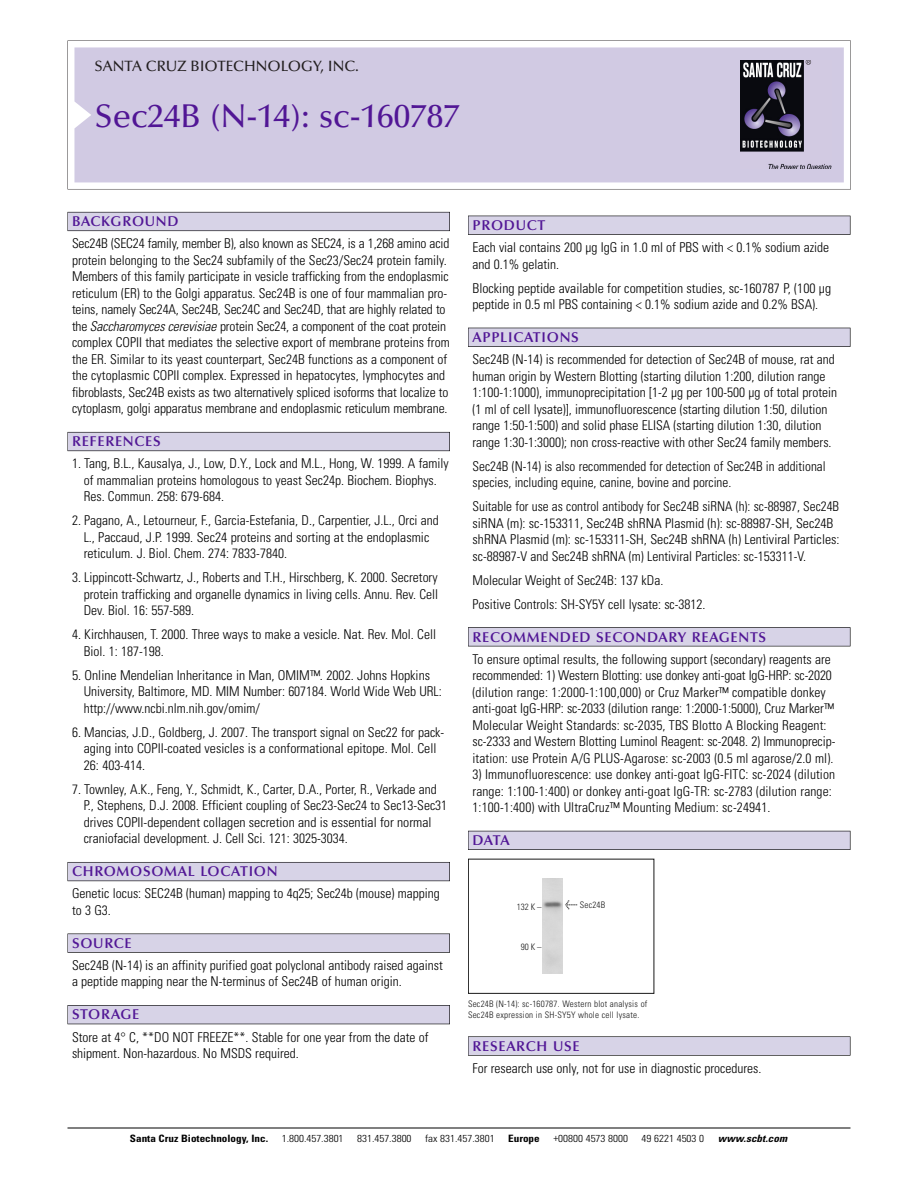
<style>
.page{position:relative;width:918px;height:1188px;background:#fff}
.page>*{position:absolute;margin:0;border:0;box-sizing:border-box;transform-origin:0 0}
.t1{font:500 33px "Optima";color:#511695}
.t2{font:500 15px "Optima";color:#231f20}
.t3{font:600 14.25px "Optima";letter-spacing:.05em;color:#511695}
.t4{font:300 condensed 13.5px/16.5px "Univers";color:#000}
.t5{font:300 condensed 10.2px "Univers";color:#000;scale:1.1 1}
.t6{font:700 condensed 10.2px "Univers";color:#000;scale:1.1 1}
.t7{font:italic 700 condensed 10.2px "Univers";letter-spacing:.005em;color:#000;scale:1.1 1}
.t8{font:9px/10.5px "Univers Condensed Light+YJSIFU";letter-spacing:.025em;color:#191919}
.s1{font-style:italic}
.s2{font-family:"Meta Plus Book Roman+PSGRVO";font-size:10.5px}
</style>
<div class="page">
<svg style="left:68px;top:40px;width:783px;height:149px"></svg>
<div style="left:74px;top:47px;width:770px;height:135px;background:#d1cae3"></div>
<img style="left:741px;top:60px;width:90px;height:108px">
<div style="left:68px;top:212px;width:382px;height:19px;background:#66646e"></div>
<div style="left:68px;top:212px;width:381px;height:18px;background:#d7d3e7"></div>
<div style="left:68px;top:432px;width:382px;height:19px;background:#66646d"></div>
<div style="left:68px;top:433px;width:381px;height:18px;background:#d7d3e7"></div>
<div style="left:68px;top:862px;width:382px;height:19px;background:#5b5961"></div>
<div style="left:68px;top:863px;width:381px;height:18px;background:#d7d3e7"></div>
<div style="left:68px;top:934px;width:382px;height:19px;background:#575759"></div>
<div style="left:68px;top:934px;width:381px;height:18px;background:#d7d3e7"></div>
<div style="left:68px;top:1005px;width:382px;height:19px;background:#525158"></div>
<div style="left:68px;top:1006px;width:381px;height:18px;background:#d7d3e7"></div>
<div style="left:468px;top:216px;width:382px;height:19px;background:#525155"></div>
<div style="left:468px;top:216px;width:382px;height:18px;background:#d7d3e7"></div>
<div style="left:468px;top:328px;width:382px;height:19px;background:#515055"></div>
<div style="left:468px;top:328px;width:382px;height:18px;background:#d7d3e7"></div>
<div style="left:468px;top:627px;width:382px;height:19px;background:#545357"></div>
<div style="left:468px;top:628px;width:382px;height:18px;background:#d7d3e7"></div>
<div style="left:468px;top:831px;width:382px;height:19px;background:#54535a"></div>
<div style="left:468px;top:831px;width:382px;height:18px;background:#d7d3e7"></div>
<div style="left:468px;top:1036px;width:382px;height:20px;background:#666"></div>
<div style="left:468px;top:1037px;width:382px;height:18px;background:#d7d3e7"></div>
<hr style="left:68px;top:1128px;width:782px;height:1px;background:#000">
<div style="left:468px;top:859px;width:186px;height:135px;border:1px solid #191919"></div>
<img style="left:543px;top:879px;width:20px;height:95px">
<p class="t2" style="left:94px;top:61px;width:266px">SANTA CRUZ BIOTECHNOLOGY, INC.</p>
<h1 class="t1" style="left:94px;top:103px;width:367px">Sec24B (N-14): sc-160787</h1>
<p class="t3" style="left:72px;top:216px;width:108px">BACKGROUND</p>
<p class="t4" style="left:72px;top:236px;width:379px">Sec24B (SEC24 family, member B), also known as SEC24, is a 1,268 amino acid protein belonging to the Sec24 subfamily of the Sec23/Sec24 protein family.<br>Members of this family participate in vesicle trafficking from the endoplasmic reticulum (ER) to the Golgi apparatus. Sec24B is one of four mammalian pro&shy;teins, namely Sec24A, Sec24B, Sec24C and Sec24D, that are highly related to the <span class="s1">Saccharomyces cerevisiae</span> protein Sec24, a component of the coat protein complex COPII that mediates the selective export of membrane proteins from the ER. Similar to its yeast counterpart, Sec24B functions as a component of the cytoplasmic COPII complex. Expressed in hepatocytes, lymphocytes and fibroblasts, Sec24B exists as two alternatively spliced isoforms that localize to cytoplasm, golgi apparatus membrane and endoplasmic reticulum membrane.</p>
<p class="t3" style="left:72px;top:436px;width:90px">REFERENCES</p>
<p class="t4" style="left:84px;top:457px;width:366px;text-indent:-12px">1. Tang, B.L., Kausalya, J., Low, D.Y., Lock and M.L., Hong, W. 1999. A family of mammalian proteins homologous to yeast Sec24p. Biochem. Biophys.<br>Res. Commun. 258: 679-684.</p>
<p class="t4" style="left:84px;top:514px;width:357px;text-indent:-12px">2. Pagano, A., Letourneur, F., Garcia-Estefania, D., Carpentier, J.L., Orci and<br>L., Paccaud, J.P. 1999. Sec24 proteins and sorting at the endoplasmic reticulum. J. Biol. Chem. 274: 7833-7840.</p>
<p class="t4" style="left:84px;top:571px;width:356px;text-align:justify;text-indent:-12px">3. Lippincott-Schwartz, J., Roberts and T.H., Hirschberg, K. 2000. Secretory protein trafficking and organelle dynamics in living cells. Annu. Rev. Cell Dev. Biol. 16: 557-589.</p>
<p class="t4" style="left:84px;top:628px;width:354px;text-indent:-12px">4. Kirchhausen, T. 2000. Three ways to make a vesicle. Nat. Rev. Mol. Cell<br>Biol. 1: 187-198.</p>
<p class="t4" style="left:84px;top:668px;width:360px;text-indent:-12px">5. Online Mendelian Inheritance in Man, OMIM™. 2002. Johns Hopkins<br>University, Baltimore, MD. MIM Number: 607184. World Wide Web URL: http://www.ncbi.nlm.nih.gov/omim/</p>
<p class="t4" style="left:84px;top:725px;width:362px;text-indent:-12px">6. Mancias, J.D., Goldberg, J. 2007. The transport signal on Sec22 for pack&shy;aging into COPII-coated vesicles is a conformational epitope. Mol. Cell<br>26: 403-414.</p>
<p class="t4" style="left:84px;top:782px;width:365px;text-indent:-12px">7. Townley, A.K., Feng, Y., Schmidt, K., Carter, D.A., Porter, R., Verkade and P., Stephens, D.J. 2008. Efficient coupling of Sec23-Sec24 to Sec13-Sec31 drives COPII-dependent collagen secretion and is essential for normal craniofacial development. J. Cell Sci. 121: 3025-3034.</p>
<p class="t3" style="left:72px;top:866px;width:207px">CHROMOSOMAL LOCATION</p>
<p class="t4" style="left:72px;top:887px;width:369px">Genetic locus: SEC24B (human) mapping to 4q25; Sec24b (mouse) mapping to 3 G3.</p>
<p class="t3" style="left:72px;top:937px;width:61px">SOURCE</p>
<p class="t4" style="left:72px;top:958px;width:372px">Sec24B (N-14) is an affinity purified goat polyclonal antibody raised against a peptide mapping near the N-terminus of Sec24B of human origin.</p>
<p class="t3" style="left:72px;top:1009px;width:69px">STORAGE</p>
<p class="t4" style="left:72px;top:1030px;width:358px">Store at 4° C, **DO NOT FREEZE**. Stable for one year from the date of shipment. Non-hazardous. No MSDS required.</p>
<p class="t3" style="left:473px;top:219px;width:74px">PRODUCT</p>
<p class="t4" style="left:473px;top:240px;width:358px">Each vial contains 200 µg IgG in 1.0 ml of PBS with &lt; 0.1% sodium azide and 0.1% gelatin.</p>
<p class="t4" style="left:473px;top:281px;width:360px">Blocking peptide available for competition studies, sc-160787 P, (100 µg peptide in 0.5 ml PBS containing &lt; 0.1% sodium azide and 0.2% BSA).</p>
<p class="t3" style="left:473px;top:332px;width:108px">APPLICATIONS</p>
<p class="t4" style="left:473px;top:352px;width:366px">Sec24B (N-14) is recommended for detection of Sec24B of mouse, rat and human origin by Western Blotting (starting dilution 1:200, dilution range 1:100-1:1000), immunoprecipitation [1-2 µg per 100-500 µg of total protein (1 ml of cell lysate)], immunofluorescence (starting dilution 1:50, dilution range 1:50-1:500) and solid phase ELISA (starting dilution 1:30, dilution range 1:30-1:3000); non cross-reactive with other Sec24 family members.</p>
<p class="t4" style="left:473px;top:459px;width:355px">Sec24B (N-14) is also recommended for detection of Sec24B in additional species, including equine, canine, bovine and porcine.</p>
<p class="t4" style="left:473px;top:499px;width:369px">Suitable for use as control antibody for Sec24B siRNA (h): sc-88987, Sec24B siRNA (m): sc-153311, Sec24B shRNA Plasmid (h): sc-88987-SH, Sec24B shRNA Plasmid (m): sc-153311-SH, Sec24B shRNA (h) Lentiviral Particles: sc-88987-V and Sec24B shRNA (m) Lentiviral Particles: sc-153311-V.</p>
<p class="t4" style="left:473px;top:569px;width:235px;line-height:24px">Molecular Weight of Sec24B: 137 kDa.<br>Positive Controls: SH-SY5Y cell lysate: sc-3812.</p>
<p class="t3" style="left:473px;top:631px;width:295px">RECOMMENDED SECONDARY REAGENTS</p>
<p class="t4" style="left:473px;top:652px;width:364px">To ensure optimal results, the following support (secondary) reagents are recommended: 1) Western Blotting: use donkey anti-goat IgG-HRP: sc-2020 (dilution range: 1:2000-1:100,000) or Cruz Marker™ compatible donkey anti-goat IgG-HRP: sc-2033 (dilution range: 1:2000-1:5000), Cruz Marker™ Molecular Weight Standards: sc-2035, TBS Blotto A Blocking Reagent: sc-2333 and Western Blotting Luminol Reagent: sc-2048. 2) Immunoprecip&shy;itation: use Protein A/G PLUS-Agarose: sc-2003 (0.5 ml agarose/2.0 ml).</p>
<p class="t4" style="left:473px;top:767px;width:364px">3) Immunofluorescence: use donkey anti-goat IgG-FITC: sc-2024 (dilution range: 1:100-1:400) or donkey anti-goat IgG-TR: sc-2783 (dilution range:<br>1:100-1:400) with UltraCruz™ Mounting Medium: sc-24941.</p>
<p class="t3" style="left:473px;top:835px;width:39px">DATA</p>
<p class="t8" style="left:517px;top:903px;width:26px">132 K –</p>
<p class="t8" style="left:521px;top:943px;width:22px">90K–</p>
<p class="t8" style="left:565px;top:900px;width:42px"><span class="s2">&lt;</span> Sec24B</p>
<p class="t8" style="left:468px;top:1000px;width:181px">Sec24B (N-14): sc-160787. Western blot analysis of<br>Sec24B expression in SH-SY5Y whole cell lysate.</p>
<p class="t3" style="left:473px;top:1040px;width:109px">RESEARCH USE</p>
<p class="t4" style="left:473px;top:1061px;width:290px">For research use only, not for use in diagnostic procedures.</p>
<p class="t6" style="left:130px;top:1135px;width:127px">Santa Cruz Biotechnology, Inc.</p>
<p class="t5" style="left:282px;top:1135px;width:58px">1.800.457.3801</p>
<p class="t5" style="left:357px;top:1135px;width:51px">831.457.3800</p>
<p class="t5" style="left:425px;top:1135px;width:65px">fax 831.457.3801</p>
<p class="t6" style="left:508px;top:1135px;width:30px">Europe</p>
<p class="t5" style="left:553px;top:1135px;width:69px">+00800 4573 8000</p>
<p class="t5" style="left:642px;top:1135px;width:58px">49 6221 4503 0</p>
<p class="t7" style="left:718px;top:1135px;width:64px">www.scbt.com</p>
</div>
